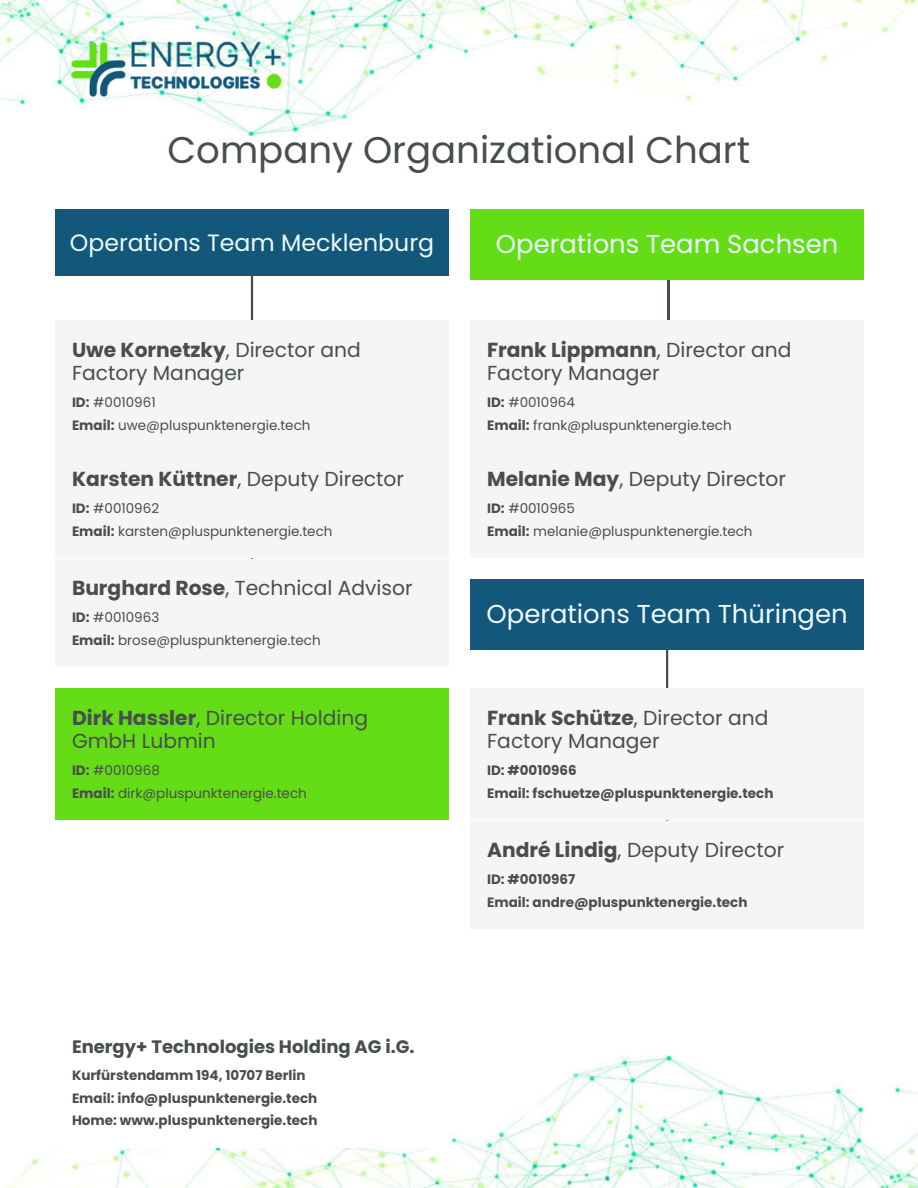
<style>
.page{position:relative;width:918px;height:1188px;background:#fff}
.page>*{position:absolute;margin:0;border:0;box-sizing:border-box;transform-origin:0 0}
.t1{font:37.2px "Poppins";color:#484d4e}
.t2{font:25.8px "Poppins";color:#ecfbff}
.t3{font:23.7px "Poppins";color:#ecfbff}
.t4{font:20.25px/23.7px "Poppins";color:#484d4e}
.t5{font:700 18px "Poppins";color:#484d4e}
.t6{font:13.5px/22.5px "Poppins";color:#484d4e}
.t7{font:700 13.5px/22.5px "Poppins";color:#484d4e}
.s1{font-weight:700}
</style>
<div class="page">
<img style="left:5px;top:1055px;width:913px;height:133px">
<img style="left:0;top:0;width:917px;height:136px">
<hr style="left:667px;top:238px;width:2px;height:242px;background:#484d4e">
<hr style="left:251px;top:276px;width:2px;height:45px;background:#484d4e">
<hr style="left:666px;top:650px;width:2px;height:38px;background:#484d4e">
<div style="left:55px;top:209px;width:394px;height:67px;background:#13577a"></div>
<div style="left:470px;top:579px;width:394px;height:71px;background:#13577a"></div>
<div style="left:55px;top:321px;width:394px;height:131px;background:#f5f5f5"></div>
<div style="left:55px;top:450px;width:394px;height:108px;background:#f5f5f5"></div>
<div style="left:55px;top:559px;width:394px;height:108px;background:#f5f5f5"></div>
<div style="left:470px;top:688px;width:394px;height:132px;background:#f5f5f5"></div>
<div style="left:470px;top:821px;width:394px;height:108px;background:#f5f5f5"></div>
<div style="left:470px;top:209px;width:394px;height:71px;background:#64dd17"></div>
<div style="left:470px;top:321px;width:394px;height:131px;background:#f5f5f5"></div>
<div style="left:470px;top:450px;width:394px;height:108px;background:#f5f5f5"></div>
<div style="left:55px;top:688px;width:394px;height:132px;background:#64dd17"></div>
<div style="left:55px;top:1019px;width:394px;height:128px;background:#fff"></div>
<img style="left:55px;top:32px;width:237px;height:72px">
<h1 class="t1" style="left:168px;top:129px;width:584px">Company Organizational Chart</h1>
<h3 class="t3" style="left:70px;top:229px;width:366px">Operations Team Mecklenburg</h3>
<h3 class="t4" style="left:72px;top:338px;width:290px"><span class="s1">Uwe Kornetzky</span>, Director and<br>Factory Manager</h3>
<p class="t6" style="left:72px;top:391px;width:240px"><span class="s1">ID:</span> #0010961<br><span class="s1">Email:</span> uwe@pluspunktenergie.tech</p>
<h3 class="t4" style="left:72px;top:467px;width:334px"><span class="s1">Karsten Küttner</span>, Deputy Director</h3>
<p class="t6" style="left:72px;top:497px;width:262px"><span class="s1">ID:</span> #0010962<br><span class="s1">Email:</span> karsten@pluspunktenergie.tech</p>
<h3 class="t4" style="left:72px;top:576px;width:342px"><span class="s1">Burghard Rose</span>, Technical Advisor</h3>
<p class="t6" style="left:72px;top:606px;width:250px"><span class="s1">ID:</span> #0010963<br><span class="s1">Email:</span> brose@pluspunktenergie.tech</p>
<h3 class="t4" style="left:72px;top:706px;width:298px"><span class="s1">Dirk Hassler</span>, Director Holding<br>GmbH Lubmin</h3>
<p class="t6" style="left:72px;top:759px;width:236px"><span class="s1">ID:</span> #0010968<br><span class="s1">Email:</span> dirk@pluspunktenergie.tech</p>
<h3 class="t5" style="left:72px;top:1036px;width:344px">Energy+ Technologies Holding AG i.G.</h3>
<p class="t7" style="left:72px;top:1064px;width:247px">Kurfürstendamm 194, 10707 Berlin<br>Email: info@pluspunktenergie.tech<br>Home: www.pluspunktenergie.tech</p>
<h2 class="t2" style="left:496px;top:229px;width:344px">Operations Team Sachsen</h2>
<h3 class="t4" style="left:487px;top:338px;width:306px"><span class="s1">Frank Lippmann</span>, Director and<br>Factory Manager</h3>
<p class="t6" style="left:487px;top:391px;width:246px"><span class="s1">ID:</span> #0010964<br><span class="s1">Email:</span> frank@pluspunktenergie.tech</p>
<h3 class="t4" style="left:487px;top:467px;width:301px"><span class="s1">Melanie May</span>, Deputy Director</h3>
<p class="t6" style="left:487px;top:497px;width:267px"><span class="s1">ID:</span> #0010965<br><span class="s1">Email:</span> melanie@pluspunktenergie.tech</p>
<h2 class="t2" style="left:487px;top:599px;width:363px">Operations Team Thüringen</h2>
<h3 class="t4" style="left:487px;top:706px;width:283px"><span class="s1">Frank Schütze</span>, Director and<br>Factory Manager</h3>
<p class="t7" style="left:487px;top:759px;width:288px">ID: #0010966<br>Email: fschuetze@pluspunktenergie.tech</p>
<h3 class="t4" style="left:487px;top:838px;width:299px"><span class="s1">André Lindig</span>, Deputy Director</h3>
<p class="t7" style="left:487px;top:868px;width:262px">ID: #0010967<br>Email: andre@pluspunktenergie.tech</p>
</div>
